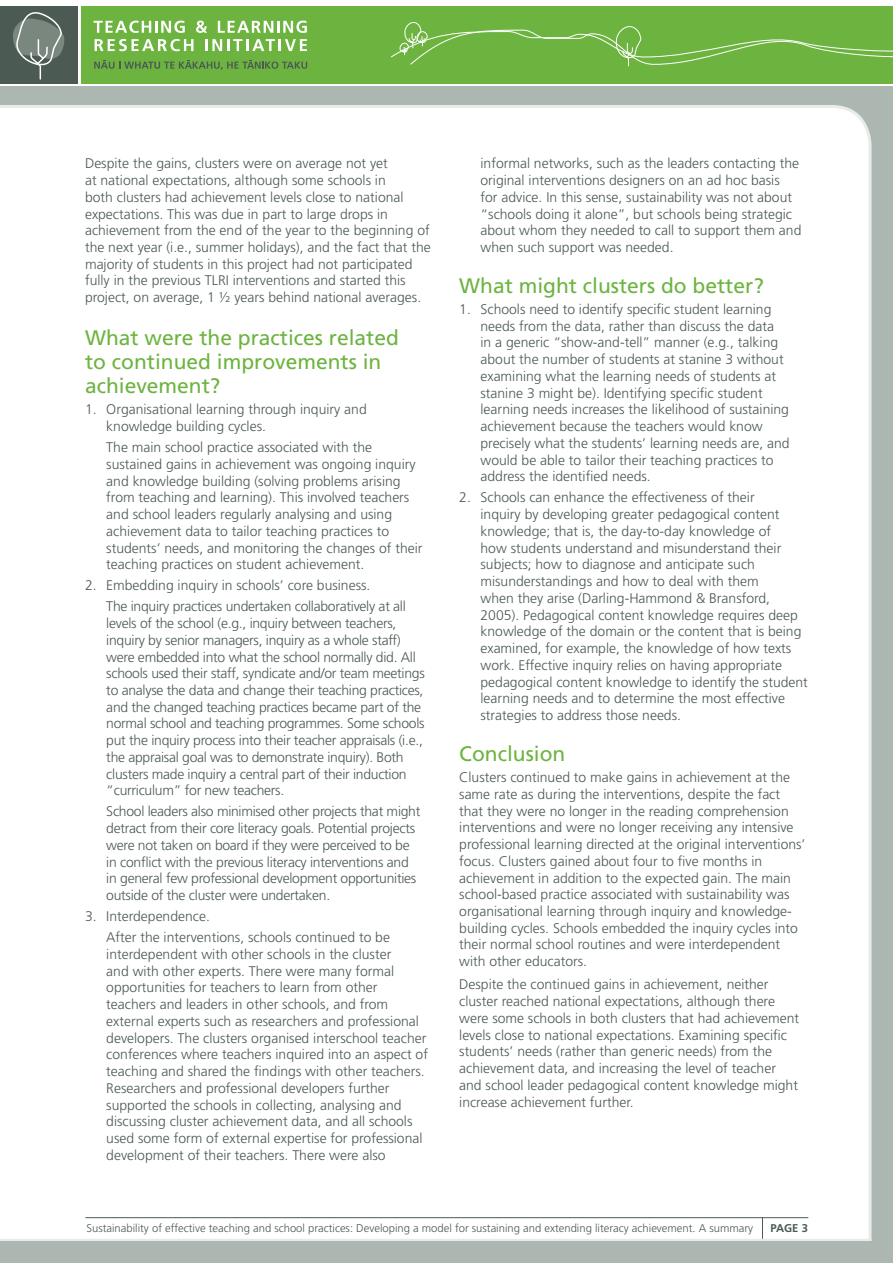
<style>
.page{position:relative;width:893px;height:1263px;background:#fff}
.page>*{position:absolute;margin:0;border:0;box-sizing:border-box;transform-origin:0 0}
.t1{font:21px/24px "Frutiger";color:#6cb43f}
.t2{font:300 13.95px/16.8px "Frutiger";color:#4b5a52}
.t3{font:300 13.95px/16.8px "Frutiger";letter-spacing:-.02em;color:#4b5a52}
.t4{font:300 11.25px "Frutiger";color:#4b5a52}
.t5{font:700 11.25px "Frutiger";color:#4b5a52}
</style>
<div class="page">
<div style="left:0;top:86px;width:893px;height:1177px;background:#acb7b1"></div>
<div style="left:0;top:105px;width:871px;height:1134px;background:#fff"></div>
<hr style="left:0;top:1239px;width:871px;height:3px;background:#e8ebe9">
<div style="left:81px;top:6px;width:812px;height:78px;background:#6cb43f"></div>
<hr style="left:85px;top:1217px;width:723px;height:1px;background:#4b5a52">
<svg style="left:762px;top:1217px;width:1px;height:22px"></svg>
<div style="left:0;top:6px;width:78px;height:78px;background:#4b5a52"></div>
<svg style="left:0;top:12px;width:65px;height:154px"></svg>
<svg style="left:95px;top:39px;width:98px;height:12px"></svg>
<svg style="left:205px;top:39px;width:102px;height:12px"></svg>
<svg style="left:94px;top:21px;width:91px;height:12px"></svg>
<svg style="left:196px;top:21px;width:11px;height:12px"></svg>
<svg style="left:218px;top:21px;width:89px;height:12px"></svg>
<svg style="left:94px;top:60px;width:213px;height:10px"></svg>
<svg style="left:391px;top:22px;width:502px;height:45px"></svg>
<p class="t2" style="left:85px;top:155px;width:347px">Despite the gains, clusters were on average not yet<br>at national expectations, although some schools in<br>both clusters had achievement levels close to national expectations. This was due in part to large drops in achievement from the end of the year to the beginning of the next year (i.e., summer holidays), and the fact that the majority of students in this project had not participated fully in the previous TLRI interventions and started this project, on average, 1 ½ years behind national averages.</p>
<h1 class="t1" style="left:85px;top:326px;width:315px">What were the practices related to continued improvements in achievement?</h1>
<p class="t2" style="left:106px;top:401px;width:262px;text-indent:-21px">1. Organisational learning through inquiry and knowledge building cycles.</p>
<p class="t2" style="left:106px;top:439px;width:318px">The main school practice associated with the sustained gains in achievement was ongoing inquiry and knowledge building (solving problems arising from teaching and learning). This involved teachers and school leaders regularly analysing and using achievement data to tailor teaching practices to students’ needs, and monitoring the changes of their teaching practices on student achievement.</p>
<p class="t3" style="left:106px;top:575px;width:301px;line-height:21px;text-indent:-21px">2. Embedding inquiry in schools’ core business.<br>The inquiry practices undertaken collaboratively at all</p>
<p class="t3" style="left:106px;top:615px;width:320px">levels of the school (e.g., inquiry between teachers, inquiry by senior managers, inquiry as a whole staff) were embedded into what the school normally did. All schools used their staff, syndicate and/or team meetings to analyse the data and change their teaching practices, and the changed teaching practices became part of the normal school and teaching programmes. Some schools put the inquiry process into their teacher appraisals (i.e., the appraisal goal was to demonstrate inquiry). Both clusters made inquiry a central part of their induction “curriculum” for new teachers.</p>
<p class="t3" style="left:106px;top:803px;width:316px">School leaders also minimised other projects that might detract from their core literacy goals. Potential projects were not taken on board if they were perceived to be in conflict with the previous literacy interventions and in general few professional development opportunities outside of the cluster were undertaken.</p>
<p class="t2" style="left:106px;top:906px;width:285px;line-height:21px;text-indent:-21px">3. Interdependence.<br>After the interventions, schools continued to be</p>
<p class="t2" style="left:106px;top:946px;width:323px">interdependent with other schools in the cluster<br>and with other experts. There were many formal opportunities for teachers to learn from other teachers and leaders in other schools, and from external experts such as researchers and professional developers. The clusters organised interschool teacher conferences where teachers inquired into an aspect of teaching and shared the findings with other teachers.<br>Researchers and professional developers further supported the schools in collecting, analysing and discussing cluster achievement data, and all schools used some form of external expertise for professional development of their teachers. There were also</p>
<p class="t2" style="left:480px;top:155px;width:322px">informal networks, such as the leaders contacting the original interventions designers on an ad hoc basis<br>for advice. In this sense, sustainability was not about “schools doing it alone”, but schools being strategic about whom they needed to call to support them and when such support was needed.</p>
<h1 class="t1" style="left:459px;top:273px;width:306px">What might clusters do better?</h1>
<p class="t2" style="left:480px;top:301px;width:311px;text-indent:-21px">1. Schools need to identify specific student learning needs from the data, rather than discuss the data<br>in a generic “show-and-tell” manner (e.g., talking about the number of students at stanine 3 without examining what the learning needs of students at stanine 3 might be). Identifying specific student learning needs increases the likelihood of sustaining achievement because the teachers would know precisely what the students’ learning needs are, and would be able to tailor their teaching practices to address the identified needs.</p>
<p class="t2" style="left:480px;top:489px;width:329px;text-indent:-21px">2. Schools can enhance the effectiveness of their<br>inquiry by developing greater pedagogical content knowledge; that is, the day-to-day knowledge of<br>how students understand and misunderstand their subjects; how to diagnose and anticipate such misunderstandings and how to deal with them<br>when they arise (Darling-Hammond &amp; Bransford, 2005). Pedagogical content knowledge requires deep knowledge of the domain or the content that is being examined, for example, the knowledge of how texts work. Effective inquiry relies on having appropriate pedagogical content knowledge to identify the student learning needs and to determine the most effective strategies to address those needs.</p>
<h1 class="t1" style="left:459px;top:741px;width:108px">Conclusion</h1>
<p class="t2" style="left:459px;top:769px;width:348px">Clusters continued to make gains in achievement at the same rate as during the interventions, despite the fact that they were no longer in the reading comprehension interventions and were no longer receiving any intensive professional learning directed at the original interventions’ focus. Clusters gained about four to five months in achievement in addition to the expected gain. The main school-based practice associated with sustainability was organisational learning through inquiry and knowledge&shy;building cycles. Schools embedded the inquiry cycles into their normal school routines and were interdependent with other educators.</p>
<p class="t2" style="left:459px;top:976px;width:342px">Despite the continued gains in achievement, neither cluster reached national expectations, although there were some schools in both clusters that had achievement levels close to national expectations. Examining specific students’ needs (rather than generic needs) from the achievement data, and increasing the level of teacher and school leader pedagogical content knowledge might increase achievement further.</p>
<p class="t4" style="left:86px;top:1221px;width:668px">Sustainability of effective teaching and school practices: Developing a model for sustaining and extending literacy achievement. A summary</p>
<p class="t5" style="left:771px;top:1221px;width:39px">PAGE 3</p>
</div>
